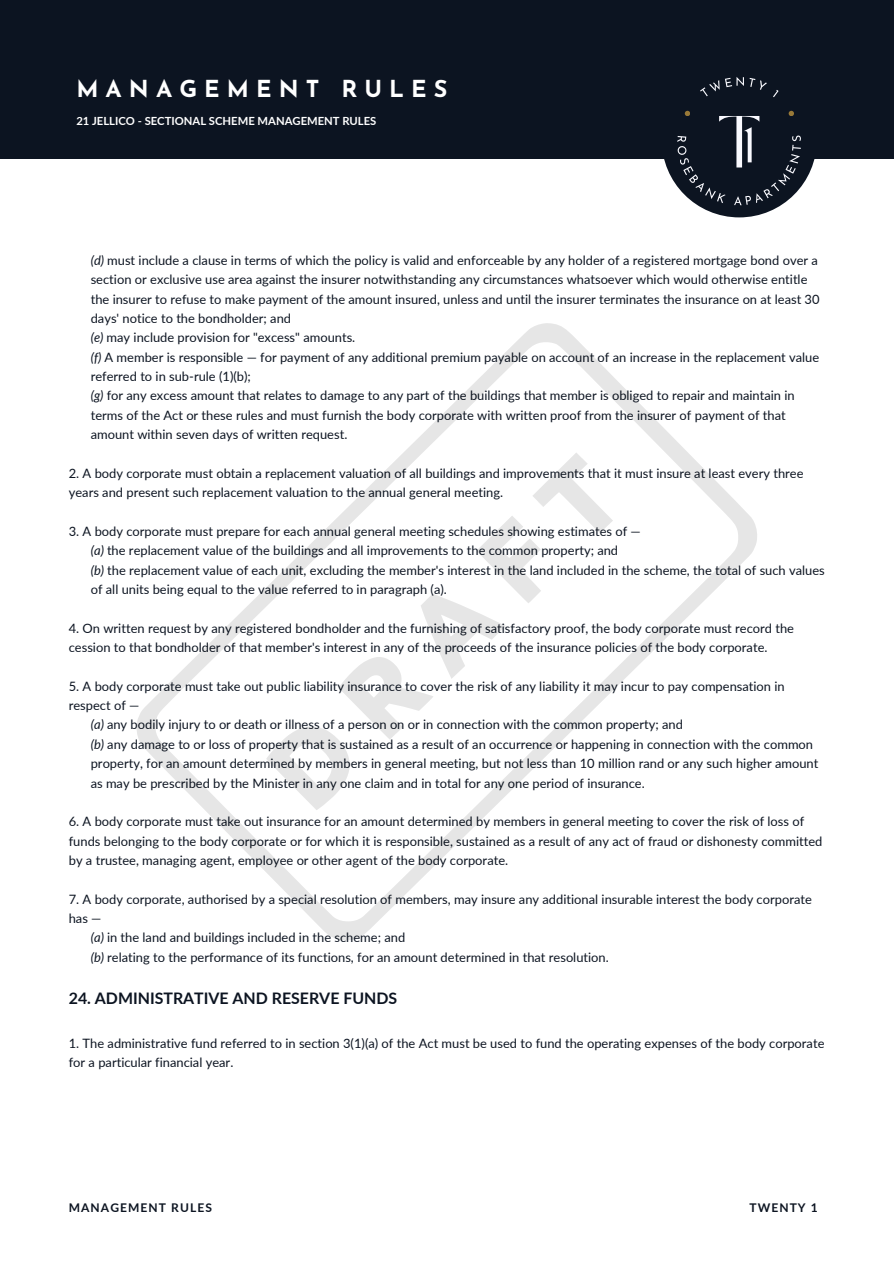
<style>
.page{position:relative;width:894px;height:1264px;background:#fff}
.page>*{position:absolute;margin:0;border:0;box-sizing:border-box;transform-origin:0 0}
.t1{font:700 23.4px "Josefin Sans";letter-spacing:.305em;color:#fff}
.t2{font:700 15.9px "Lato";color:#0c1421}
.t3{font:12.9px/19.4px "Lato";color:#0c1421}
.t4{font:700 12px "Lato";letter-spacing:.09em;color:#0c1421}
.t5{font:700 11.25px "Lato";color:#fff}
.s1{font-style:italic}
</style>
<div class="page">
<div style="left:0;top:0;width:893px;height:159px;background:#0c1421"></div>
<div style="left:661px;top:62px;width:155px;height:155px;background:#0c1421;border-radius:50%"></div>
<svg style="left:700px;top:77px;width:43px;height:19px"></svg>
<svg style="left:749px;top:78px;width:17px;height:12px"></svg>
<svg style="left:773px;top:90px;width:5px;height:7px"></svg>
<svg style="left:677px;top:111px;width:123px;height:94px"></svg>
<svg style="left:136px;top:323px;width:621px;height:617px"></svg>
<svg style="left:266px;top:452px;width:347px;height:358px"></svg>
<h1 class="t1" style="left:76px;top:80px;width:372px">MANAGEMENT RULES</h1>
<p class="t5" style="left:76px;top:114px;width:301px">21 JELLICO - SECTIONAL SCHEME MANAGEMENT RULES</p>
<p class="t3" style="left:91px;top:250px;width:730px"><span class="s1">(d)</span> must include a clause in terms of which the policy is valid and enforceable by any holder of a registered mortgage bond over a section or exclusive use area against the insurer notwithstanding any circumstances whatsoever which would otherwise entitle the insurer to refuse to make payment of the amount insured, unless and until the insurer terminates the insurance on at least 30 days' notice to the bondholder; and<br><span class="s1">(e)</span> may include provision for "excess" amounts.<br><span class="s1">(f)</span> A member is responsible — for payment of any additional premium payable on account of an increase in the replacement value referred to in sub-rule (1)(b);<br><span class="s1">(g)</span> for any excess amount that relates to damage to any part of the buildings that member is obliged to repair and maintain in terms of the Act or these rules and must furnish the body corporate with written proof from the insurer of payment of that amount within seven days of written request.</p>
<p class="t3" style="left:69px;top:463px;width:736px">2. A body corporate must obtain a replacement valuation of all buildings and improvements that it must insure at least every three years and present such replacement valuation to the annual general meeting.</p>
<p class="t3" style="left:91px;top:521px;width:735px;text-indent:-22px">3. A body corporate must prepare for each annual general meeting schedules showing estimates of —<br><span class="s1">(a)</span> the replacement value of the buildings and all improvements to the common property; and<br><span class="s1">(b)</span> the replacement value of each unit, excluding the member's interest in the land included in the scheme, the total of such values of all units being equal to the value referred to in paragraph (a).</p>
<p class="t3" style="left:69px;top:618px;width:726px">4. On written request by any registered bondholder and the furnishing of satisfactory proof, the body corporate must record the cession to that bondholder of that member's interest in any of the proceeds of the insurance policies of the body corporate.</p>
<p class="t3" style="left:69px;top:676px;width:717px">5. A body corporate must take out public liability insurance to cover the risk of any liability it may incur to pay compensation in</p>
<p class="t3" style="left:69px;top:695px;width:72px">respect of —</p>
<p class="t3" style="left:91px;top:714px;width:593px"><span class="s1">(a)</span> any bodily injury to or death or illness of a person on or in connection with the common property; and</p>
<p class="t3" style="left:91px;top:734px;width:723px"><span class="s1">(b)</span> any damage to or loss of property that is sustained as a result of an occurrence or happening in connection with the common</p>
<p class="t3" style="left:91px;top:753px;width:729px">property, for an amount determined by members in general meeting, but not less than 10 million rand or any such higher amount</p>
<p class="t3" style="left:91px;top:772px;width:555px">as may be prescribed by the Minister in any one claim and in total for any one period of insurance.</p>
<p class="t3" style="left:69px;top:811px;width:755px">6. A body corporate must take out insurance for an amount determined by members in general meeting to cover the risk of loss of funds belonging to the body corporate or for which it is responsible, sustained as a result of any act of fraud or dishonesty committed by a trustee, managing agent, employee or other agent of the body corporate.</p>
<p class="t3" style="left:69px;top:889px;width:744px">7. A body corporate, authorised by a special resolution of members, may insure any additional insurable interest the body corporate</p>
<p class="t3" style="left:69px;top:908px;width:34px">has —</p>
<p class="t3" style="left:91px;top:927px;width:316px"><span class="s1">(a)</span> in the land and buildings included in the scheme; and</p>
<p class="t3" style="left:91px;top:947px;width:519px"><span class="s1">(b)</span> relating to the performance of its functions, for an amount determined in that resolution.</p>
<p class="t2" style="left:69px;top:988px;width:330px">24. ADMINISTRATIVE AND RESERVE FUNDS</p>
<p class="t3" style="left:69px;top:1033px;width:757px">1. The administrative fund referred to in section 3(1)(a) of the Act must be used to fund the operating expenses of the body corporate for a particular financial year.</p>
<p class="t4" style="left:69px;top:1200px;width:145px">MANAGEMENT RULES</p>
<p class="t4" style="left:749px;top:1200px;width:70px">TWENTY 1</p>
</div>
